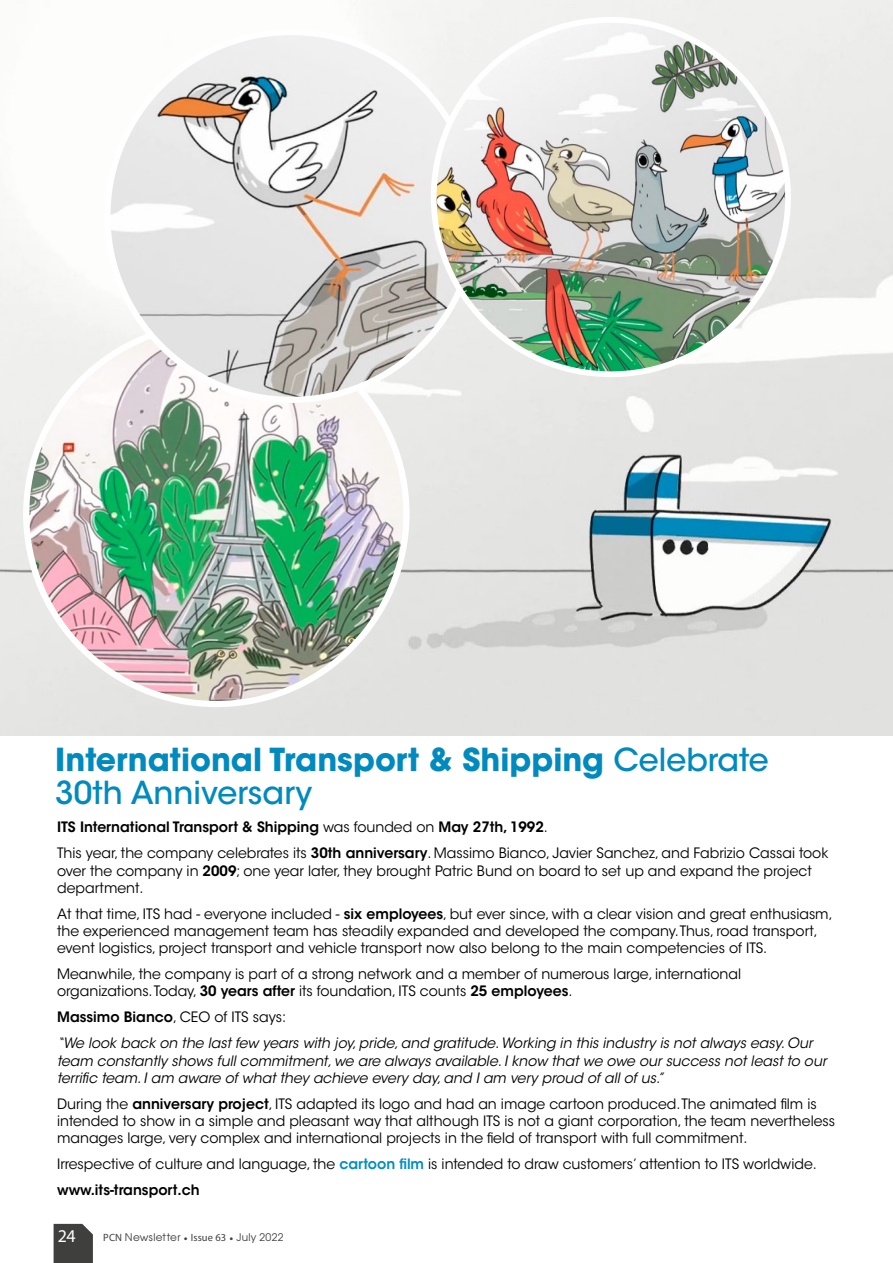
<style>
.page{position:relative;width:893px;height:1263px;background:#fff}
.page>*{position:absolute;margin:0;border:0;box-sizing:border-box;transform-origin:0 0}
.t1{font:700 31.5px/33px "ITC Avant Garde Std";color:#008abe}
.t2{font:18px "Myriad Pro";color:#fff}
.t3{font:14.25px/17.1px "ITC Avant Garde Std";color:#000}
.t4{font:italic 14.25px/26.1px "ITC Avant Garde Std";color:#000}
.t5{font:10.5px "Avant Garde";letter-spacing:.03em;color:#3f3f3e}
.s1{font-weight:500}
.s2{font-weight:600}
.s3{font-weight:600;font-style:normal}
.s4{font-style:normal}
.s5{font-weight:600;color:#008dc3}
.s6{font-family:"Myriad Pro"}
.s7{font-size:7.5px}
</style>
<div class="page">
<div style="left:54px;top:1224px;width:39px;height:39px;background:#3f3f3e"></div>
<img style="left:0;top:0;width:893px;height:736px">
<img style="left:26px;top:324px;width:380px;height:380px;border-radius:190px">
<img style="left:107px;top:32px;width:368px;height:368px;border-radius:184px">
<img style="left:434px;top:20px;width:354px;height:354px;border-radius:177px">
<h1 class="t1" style="left:55px;top:742px;width:715px">International Transport &amp; Shipping <span class="s1">Celebrate<br>30th Anniversary</span></h1>
<p class="t3" style="left:57px;top:814px;width:773px;line-height:26.1px"><span class="s2">ITS International Transport &amp; Shipping</span> was founded on <span class="s2">May 27th, 1992</span>.<br>This year, the company celebrates its <span class="s2">30th anniversary</span>. Massimo Bianco, Javier Sanchez, and Fabrizio Cassai took</p>
<p class="t3" style="left:57px;top:862px;width:756px">over the company in <span class="s2">2009</span>; one year later, they brought Patric Bund on board to set up and expand the project department.</p>
<p class="t3" style="left:57px;top:905px;width:777px">At that time, ITS had - everyone included - <span class="s2">six employees</span>, but ever since, with a clear vision and great enthusiasm, the experienced management team has steadily expanded and developed the company. Thus, road transport, event logistics, project transport and vehicle transport now also belong to the main competencies of ITS.</p>
<p class="t3" style="left:57px;top:965px;width:686px">Meanwhile, the company is part of a strong network and a member of numerous large, international organizations. Today, <span class="s2">30 years after</span> its foundation, ITS counts <span class="s2">25 employees</span>.</p>
<p class="t4" style="left:57px;top:1004px;width:757px"><span class="s3">Massimo Bianco</span><span class="s4">, CEO of ITS says:<br></span>“We look back on the last few years with joy, pride, and gratitude. Working in this industry is not always easy. Our</p>
<p class="t4" style="left:57px;top:1052px;width:771px;line-height:17.1px">team constantly shows full commitment, we are always available. I know that we owe our success not least to our terrific team. I am aware of what they achieve every day, and I am very proud of all of us.”</p>
<p class="t3" style="left:57px;top:1095px;width:780px">During the <span class="s2">anniversary project</span>, ITS adapted its logo and had an image cartoon produced. The animated film is intended to show in a simple and pleasant way that although ITS is not a giant corporation, the team nevertheless manages large, very complex and international projects in the field of transport with full commitment.</p>
<p class="t3" style="left:57px;top:1151px;width:761px;line-height:26.1px">Irrespective of culture and language, the <span class="s5">cartoon film</span> is intended to draw customers’ attention to ITS worldwide. <span class="s2">www.its-transport.ch</span></p>
<p class="t2" style="left:58px;top:1224px;width:19px">24</p>
<p class="t5" style="left:103px;top:1230px;width:182px"><span class="s6">PCN</span> Newsletter <span class="s7">•</span> <span class="s6">Issue 63</span> <span class="s7">•</span> July 2022</p>
</div>
